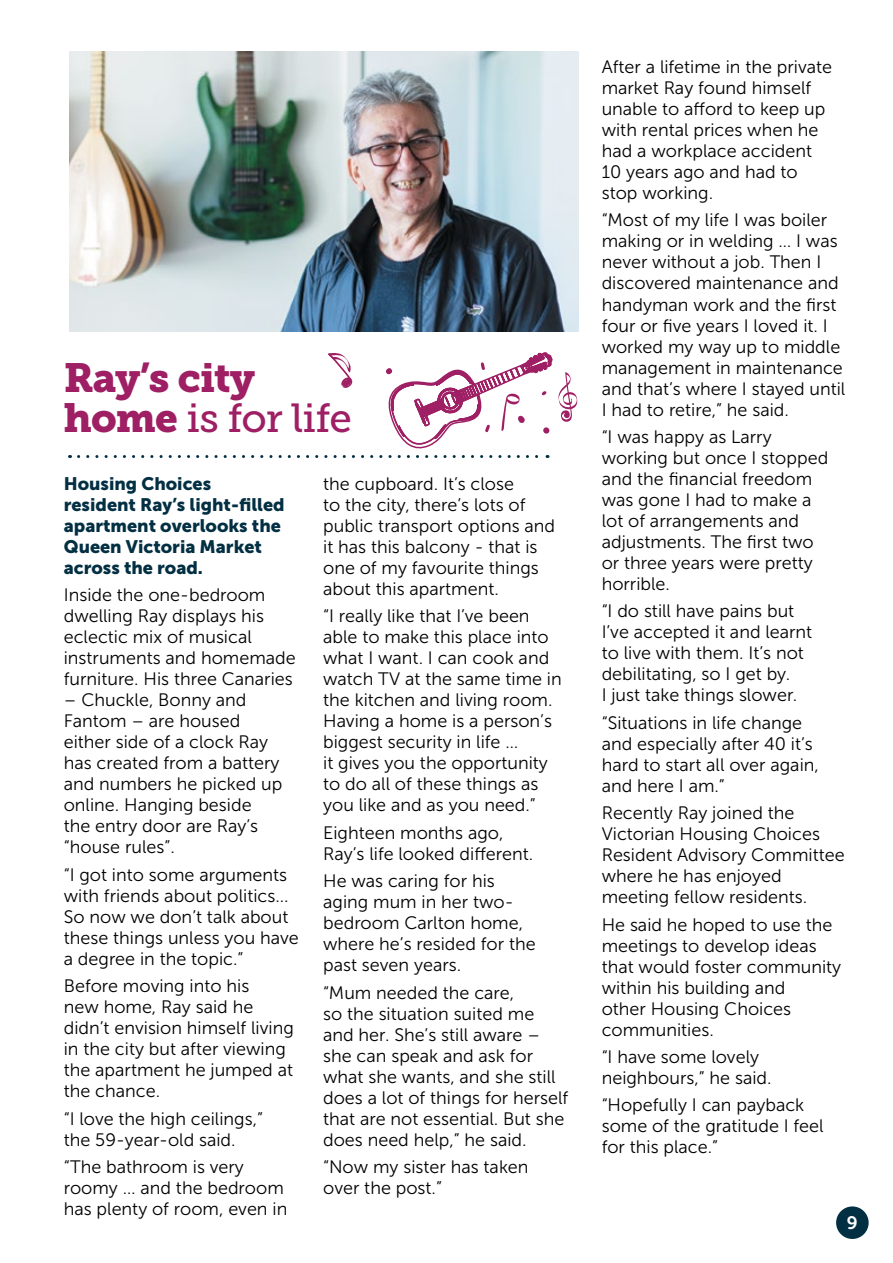
<style>
.page{position:relative;width:893px;height:1263px;background:#fff}
.page>*{position:absolute;margin:0;border:0;box-sizing:border-box;transform-origin:0 0}
.t1{font:40.5px "Museo Slab 500";letter-spacing:-.02em;color:#9e1f63}
.t2{font:40.5px "Museo Slab 900";letter-spacing:-.02em;color:#9e1f63}
.t3{font:18px/21px "Museo Sans 300";color:#000}
.t4{font:18px/21px "Museo Sans 900";color:#032f43}
.t5{font:18px "Museo Slab 700";color:#fff}
.s1{font-family:"Museo Slab 900"}
</style>
<div class="page">
<img style="left:69px;top:51px;width:509px;height:281px">
<svg style="left:79px;top:227px;width:498px;height:231px"></svg>
<div style="left:836px;top:1206px;width:33px;height:33px;background:#032f43;border-radius:50%"></div>
<h1 class="t2" style="left:64px;top:354px;width:193px">Ray’s city</h1>
<h1 class="t1" style="left:64px;top:396px;width:290px"><span class="s1">home</span> is for life</h1>
<p class="t4" style="left:64px;top:473px;width:222px">Housing Choices resident Ray’s light-filled apartment overlooks the<br>Queen Victoria Market across the road.</p>
<p class="t3" style="left:64px;top:585px;width:234px">Inside the one-bedroom dwelling Ray displays his eclectic mix of musical instruments and homemade furniture. His three Canaries</p>
<p class="t3" style="left:64px;top:690px;width:220px">– Chuckle, Bonny and<br>Fantom – are housed either side of a clock Ray has created from a battery and numbers he picked up online. Hanging beside the entry door are Ray’s “house rules”.</p>
<p class="t3" style="left:64px;top:864px;width:236px">“I got into some arguments with friends about politics...<br>So now we don’t talk about these things unless you have a degree in the topic.”</p>
<p class="t3" style="left:64px;top:975px;width:232px">Before moving into his<br>new home, Ray said he didn’t envision himself living in the city but after viewing the apartment he jumped at the chance.</p>
<p class="t3" style="left:64px;top:1108px;width:201px">“I love the high ceilings,” the 59-year-old said.</p>
<p class="t3" style="left:64px;top:1156px;width:225px">“The bathroom is very roomy … and the bedroom has plenty of room, even in</p>
<p class="t3" style="left:323px;top:473px;width:233px">the cupboard. It’s close<br>to the city, there’s lots of public transport options and it has this balcony - that is one of my favourite things about this apartment.</p>
<p class="t3" style="left:323px;top:606px;width:240px">“I really like that I’ve been able to make this place into what I want. I can cook and watch TV at the same time in the kitchen and living room.<br>Having a home is a person’s biggest security in life …<br>it gives you the opportunity to do all of these things as you like and as you need.”</p>
<p class="t3" style="left:323px;top:822px;width:212px">Eighteen months ago,<br>Ray’s life looked different.</p>
<p class="t3" style="left:323px;top:871px;width:214px">He was caring for his aging mum in her two&shy;bedroom Carlton home, where he’s resided for the past seven years.</p>
<p class="t3" style="left:323px;top:982px;width:247px">“Mum needed the care,<br>so the situation suited me and her. She’s still aware – she can speak and ask for what she wants, and she still does a lot of things for herself that are not essential. But she does need help,” he said.</p>
<p class="t3" style="left:323px;top:1156px;width:207px">“Now my sister has taken over the post.”</p>
<p class="t3" style="left:602px;top:56px;width:232px">After a lifetime in the private market Ray found himself unable to afford to keep up with rental prices when he had a workplace accident<br>10 years ago and had to stop working.</p>
<p class="t3" style="left:602px;top:210px;width:245px">“Most of my life I was boiler making or in welding … I was never without a job. Then I discovered maintenance and handyman work and the first four or five years I loved it. I worked my way up to middle management in maintenance and that’s where I stayed until<br>I had to retire,” he said.</p>
<p class="t3" style="left:602px;top:426px;width:228px">“I was happy as Larry working but once I stopped and the financial freedom was gone I had to make a lot of arrangements and adjustments. The first two or three years were pretty horrible.</p>
<p class="t3" style="left:602px;top:601px;width:212px">“I do still have pains but<br>I’ve accepted it and learnt to live with them. It’s not debilitating, so I get by.<br>I just take things slower.</p>
<p class="t3" style="left:602px;top:712px;width:219px">“Situations in life change and especially after 40 it’s hard to start all over again, and here I am.”</p>
<p class="t3" style="left:602px;top:803px;width:244px">Recently Ray joined the<br>Victorian Housing Choices<br>Resident Advisory Committee where he has enjoyed meeting fellow residents.</p>
<p class="t3" style="left:602px;top:914px;width:241px">He said he hoped to use the meetings to develop ideas that would foster community within his building and<br>other Housing Choices communities.</p>
<p class="t3" style="left:602px;top:1046px;width:171px">“I have some lovely neighbours,” he said.</p>
<p class="t3" style="left:602px;top:1095px;width:223px">“Hopefully I can payback some of the gratitude I feel for this place.”</p>
<p class="t5" style="left:847px;top:1213px;width:12px">9</p>
</div>
